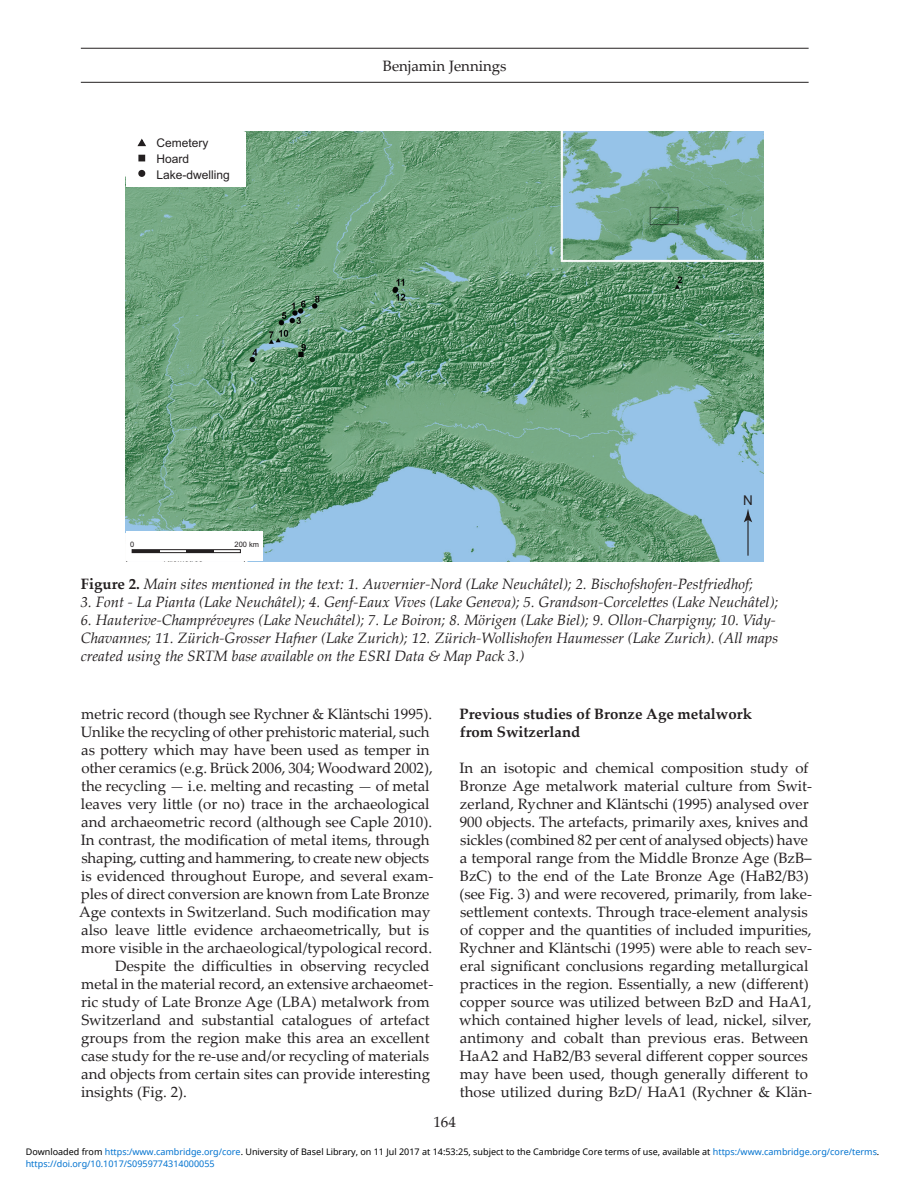
<style>
.page{position:relative;width:915px;height:1191px;background:#fff}
.page>*{position:absolute;margin:0;border:0;box-sizing:border-box;transform-origin:0 0}
.t1{font:15px/18px "Palatino Linotype";color:#231f20}
.t2{font:italic 15px/18px "Palatino Linotype";color:#231f20}
.t3{font:700 15px/18px "Palatino Linotype";color:#231f20}
.t4{font:13.5px "Arial";color:#231f20}
.t5{font:12px/16.2px "Arial";color:#231f20}
.t6{font:9px "Noto Sans";color:#000}
.t7{font:9px "Noto Sans";color:#0172cf}
.t8{font:7.5px "Arial";color:#231f20}
.s1{font-weight:700;font-style:normal}
.s2{font-style:italic}
.s3{color:#0172cf}
</style>
<div class="page">
<hr style="left:81px;top:48px;width:727px;height:1px;background:#231f20">
<hr style="left:81px;top:82px;width:727px;height:1px;background:#231f20">
<img style="left:126px;top:132px;width:637px;height:429px">
<div style="left:126px;top:132px;width:119px;height:55px;background:#fff"></div>
<div style="left:126px;top:532px;width:136px;height:29px;background:#fff"></div>
<div style="left:138px;top:155px;width:7px;height:6px;background:#231f20;border:2px solid #231f20"></div>
<div style="left:138px;top:170px;width:7px;height:7px;border:2px solid #231f20;border-radius:50%"></div>
<svg style="left:137px;top:138px;width:9px;height:9px"></svg>
<svg style="left:132px;top:549px;width:109px;height:4px"></svg>
<hr style="left:132px;top:549px;width:27px;height:3px;background:#231f20">
<hr style="left:186px;top:549px;width:27px;height:3px;background:#231f20">
<hr style="left:747px;top:518px;width:1px;height:37px;background:#231f20">
<svg style="left:743px;top:508px;width:8px;height:14px"></svg>
<p class="t5" style="left:156px;top:134px;width:75px">Cemetery<br>Hoard<br>Lake-dwelling</p>
<p class="t1" style="left:383px;top:56px;width:125px">Benjamin Jennings</p>
<p class="t8" style="left:130px;top:540px;width:6px">0</p>
<p class="t8" style="left:234px;top:540px;width:26px">200 km</p>
<p class="t4" style="left:742px;top:493px;width:11px">N</p>
<p class="t2" style="left:81px;top:574px;width:673px"><span class="s1">Figure 2.</span> Main sites mentioned in the text: 1. Auvernier-Nord (Lake Neuchâtel); 2. Bischofshofen-Pestfriedhof;</p>
<p class="t2" style="left:81px;top:592px;width:699px">3. Font - La Pianta (Lake Neuchâtel); 4. Genf-Eaux Vives (Lake Geneva); 5. Grandson-Corcelettes (Lake Neuchâtel);</p>
<p class="t2" style="left:81px;top:610px;width:698px">6. Hauterive-Champréveyres (Lake Neuchâtel); 7. Le Boiron; 8. Mörigen (Lake Biel); 9. Ollon-Charpigny; 10. Vidy-<br>Chavannes; 11. Zürich-Grosser Hafner (Lake Zurich); 12. Zürich-Wollishofen Haumesser (Lake Zurich). (All maps created using the SRTM base available on the ESRI Data &amp; Map Pack 3.)</p>
<p class="t1" style="left:81px;top:704px;width:352px">metric record (though see Rychner &amp; Kläntschi 1995).</p>
<p class="t1" style="left:81px;top:722px;width:350px">Unlike the recycling of other prehistoric material, such</p>
<p class="t1" style="left:81px;top:740px;width:349px">as pottery which may have been used as temper in</p>
<p class="t1" style="left:81px;top:758px;width:353px">other ceramics (e.g. Brück 2006, 304; Woodward 2002),</p>
<p class="t1" style="left:81px;top:776px;width:350px">the recycling <span class="s2">—</span> i.e. melting and recasting <span class="s2">—</span> of metal</p>
<p class="t1" style="left:81px;top:794px;width:350px">leaves very little (or no) trace in the archaeological</p>
<p class="t1" style="left:81px;top:812px;width:352px">and archaeometric record (although see Caple 2010).</p>
<p class="t1" style="left:81px;top:830px;width:350px">In contrast, the modification of metal items, through</p>
<p class="t1" style="left:81px;top:848px;width:349px">shaping, cutting and hammering, to create new objects</p>
<p class="t1" style="left:81px;top:866px;width:353px">is evidenced throughout Europe, and several exam-</p>
<p class="t1" style="left:81px;top:884px;width:350px">ples of direct conversion are known from Late Bronze</p>
<p class="t1" style="left:79px;top:902px;width:352px">Age contexts in Switzerland. Such modification may</p>
<p class="t1" style="left:81px;top:920px;width:349px">also leave little evidence archaeometrically, but is</p>
<p class="t1" style="left:81px;top:938px;width:352px">more visible in the archaeological/typological record.</p>
<p class="t1" style="left:115px;top:956px;width:316px">Despite the difficulties in observing recycled</p>
<p class="t1" style="left:81px;top:974px;width:353px">metal in the material record, an extensive archaeomet-</p>
<p class="t1" style="left:81px;top:992px;width:350px">ric study of Late Bronze Age (LBA) metalwork from</p>
<p class="t1" style="left:81px;top:1010px;width:349px">Switzerland and substantial catalogues of artefact</p>
<p class="t1" style="left:81px;top:1028px;width:350px">groups from the region make this area an excellent</p>
<p class="t1" style="left:81px;top:1046px;width:349px">case study for the re-use and/or recycling of materials</p>
<p class="t1" style="left:81px;top:1064px;width:350px">and objects from certain sites can provide interesting</p>
<p class="t1" style="left:81px;top:1082px;width:107px">insights (Fig. 2).</p>
<p class="t3" style="left:459px;top:704px;width:293px">Previous studies of Bronze Age metalwork from Switzerland</p>
<p class="t1" style="left:459px;top:758px;width:354px">In an isotopic and chemical composition study of Bronze Age metalwork material culture from Swit&shy;zerland, Rychner and Kläntschi (1995) analysed over 900 objects. The artefacts, primarily axes, knives and sickles (combined 82 per cent of analysed objects) have a temporal range from the Middle Bronze Age (BzB– BzC) to the end of the Late Bronze Age (HaB2/B3) (see Fig. 3) and were recovered, primarily, from lake&shy;settlement contexts. Through trace-element analysis of copper and the quantities of included impurities, Rychner and Kläntschi (1995) were able to reach sev&shy;eral significant conclusions regarding metallurgical practices in the region. Essentially, a new (different) copper source was utilized between BzD and HaA1, which contained higher levels of lead, nickel, silver, antimony and cobalt than previous eras. Between HaA2 and HaB2/B3 several different copper sources may have been used, though generally different to those utilized during BzD/ HaA1 (Rychner &amp; Klän-</p>
<p class="t1" style="left:433px;top:1112px;width:24px">164</p>
<p class="t6" style="left:26px;top:1145px;width:854px">Downloaded from <span class="s3">https:/www.cambridge.org/core</span>. University of Basel Library, on 11 Jul 2017 at 14:53:25, subject to the Cambridge Core terms of use, available at <span class="s3">https:/www.cambridge.org/core/terms</span>.</p>
<p class="t7" style="left:26px;top:1157px;width:190px">https://doi.org/10.1017/S0959774314000055</p>
</div>
